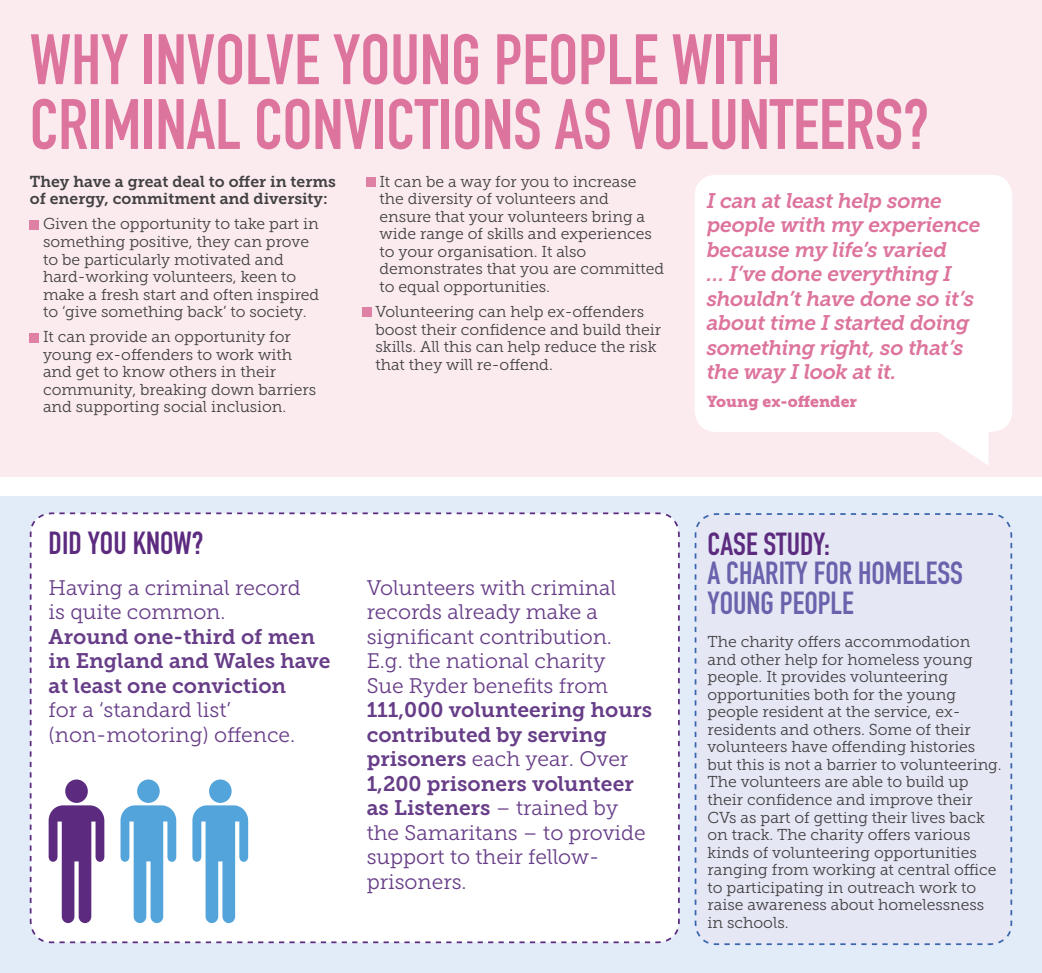
<style>
.page{position:relative;width:1042px;height:973px;background:#fff}
.page>*{position:absolute;margin:0;border:0;box-sizing:border-box;transform-origin:0 0}
.t1{font:70px/64.8px "DIN Engschrift";color:#dd749d}
.t2{font:31.5px/29.8px "DIN Engschrift";color:#6962ac}
.t3{font:31.5px "DIN Engschrift";color:#5c2b80}
.t4{font:21px/24.5px "Museo Slab 300";color:#673d88}
.t5{font:italic 21px/24.5px "Museo Slab 700";letter-spacing:-.025em;color:#dd749d}
.t6{font:21px/24.5px "Museo Slab 700";color:#673d88}
.t7{font:15.75px/17.5px "Museo Slab 300";color:#414042}
.t8{font:15.75px/17.5px "Museo Slab 700";color:#414042}
.t9{font:15.75px "Museo Slab 900";color:#dd749d}
.s1{font-family:"Museo Slab 700"}
.s2{font-family:"Museo Slab 300"}
</style>
<div class="page">
<div style="left:0;top:0;width:1042px;height:476px;background:#fbebee"></div>
<div style="left:0;top:496px;width:1042px;height:476px;background:#e2ecf8"></div>
<svg style="left:29px;top:512px;width:651px;height:431px;background:#f7f6fa"></svg>
<div style="left:366px;top:177px;width:9px;height:9px;background:#df81a4"></div>
<div style="left:362px;top:308px;width:9px;height:9px;background:#df81a4"></div>
<div style="left:30px;top:220px;width:9px;height:9px;background:#df81a4"></div>
<div style="left:30px;top:333px;width:9px;height:9px;background:#df81a4"></div>
<div style="left:694px;top:175px;width:318px;height:257px;background:#fff;border-radius:21px"></div>
<svg style="left:939px;top:432px;width:49px;height:33px"></svg>
<div style="left:30px;top:542px;width:623px;height:401px;background:#fff"></div>
<div style="left:209px;top:779px;width:23px;height:23px;background:#52a4db;border-radius:50%"></div>
<svg style="left:694px;top:513px;width:319px;height:432px"></svg>
<h1 class="t1" style="left:30px;top:27px;width:901px">WHY INVOLVE YOUNG PEOPLE WITH<br>CRIMINAL CONVICTIONS AS VOLUNTEERS?</h1>
<p class="t8" style="left:30px;top:172px;width:308px">They have a great deal to offer in terms of energy, commitment and diversity:</p>
<p class="t7" style="left:43px;top:215px;width:278px">Given the opportunity to take part in something positive, they can prove to be particularly motivated and hard-working volunteers, keen to make a fresh start and often inspired to ‘give something back’ to society.</p>
<p class="t7" style="left:43px;top:328px;width:275px">It can provide an opportunity for young ex-offenders to work with and get to know others in their community, breaking down barriers and supporting social inclusion.</p>
<p class="t7" style="left:379px;top:172px;width:286px">It can be a way for you to increase the diversity of volunteers and ensure that your volunteers bring a wide range of skills and experiences to your organisation. It also demonstrates that you are committed to equal opportunities.</p>
<p class="t7" style="left:375px;top:303px;width:287px">Volunteering can help ex-offenders boost their confidence and build their skills. All this can help reduce the risk that they will re-offend.</p>
<h3 class="t5" style="left:707px;top:188px;width:275px">I can at least help some people with my experience because my life’s varied<br>… I’ve done everything I shouldn’t have done so it’s about time I started doing something right, so that’s the way I look at it.</h3>
<p class="t9" style="left:707px;top:392px;width:152px">Young ex-offender</p>
<h2 class="t3" style="left:49px;top:524px;width:156px">DID YOU KNOW?</h2>
<h3 class="t4" style="left:49px;top:575px;width:254px">Having a criminal record is quite common.</h3>
<h3 class="t6" style="left:49px;top:624px;width:283px">Around one-third of men in England and Wales have at least one conviction</h3>
<h3 class="t4" style="left:49px;top:697px;width:248px">for a ‘standard list’ (non-motoring) offence.</h3>
<h3 class="t4" style="left:367px;top:575px;width:251px">Volunteers with criminal records already make a significant contribution.<br>E.g. the national charity<br>Sue Ryder benefits from</h3>
<h3 class="t6" style="left:367px;top:697px;width:287px">111,000 volunteering hours contributed by serving</h3>
<h3 class="t4" style="left:367px;top:746px;width:263px"><span class="s1">prisoners</span> each year. Over</h3>
<h3 class="t6" style="left:367px;top:771px;width:268px">1,200 prisoners volunteer as Listeners <span class="s2">– trained by</span></h3>
<h3 class="t4" style="left:367px;top:820px;width:280px">the Samaritans – to provide support to their fellow&shy;prisoners.</h3>
<h2 class="t3" style="left:707px;top:525px;width:124px">CASE STUDY:</h2>
<h2 class="t2" style="left:707px;top:558px;width:257px">A CHARITY FOR HOMELESS<br>YOUNG PEOPLE</h2>
<p class="t7" style="left:707px;top:633px;width:296px">The charity offers accommodation and other help for homeless young people. It provides volunteering opportunities both for the young people resident at the service, ex&shy;residents and others. Some of their volunteers have offending histories but this is not a barrier to volunteering.<br>The volunteers are able to build up their confidence and improve their CVs as part of getting their lives back on track. The charity offers various kinds of volunteering opportunities ranging from working at central office to participating in outreach work to raise awareness about homelessness in schools.</p>
</div>
